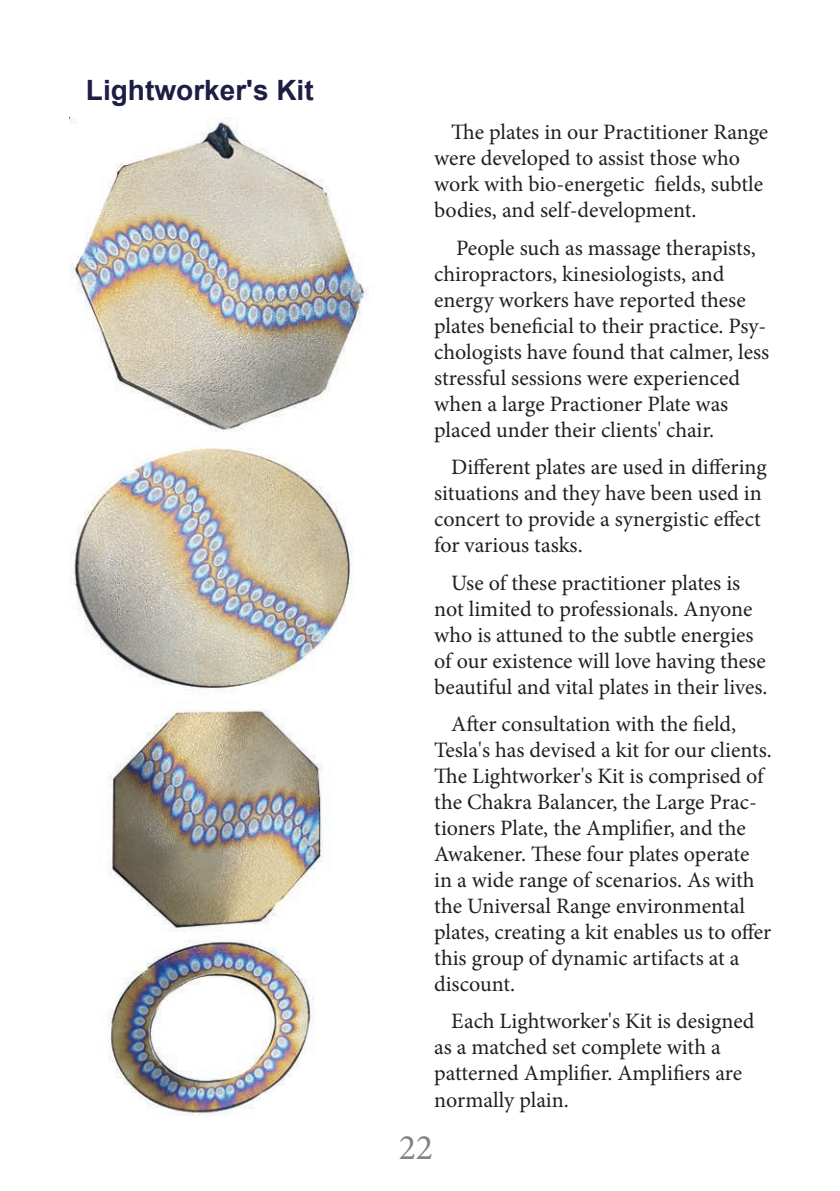
<style>
.page{position:relative;width:840px;height:1191px;background:#fff}
.page>*{position:absolute;margin:0;border:0;box-sizing:border-box;transform-origin:0 0}
.t1{font:36px "Minion Pro";color:#808285}
.t2{font:700 28px "Arial";color:#1e1e44}
.t3{font:22px/26px "Minion Pro";color:#231f20}
</style>
<div class="page">
<img style="left:69px;top:118px;width:300px;height:998px">
<svg style="left:261px;top:405px;width:79px;height:42px"></svg>
<p class="t2" style="left:86px;top:71px;width:229px">Lightworker's Kit</p>
<p class="t3" style="left:434px;top:119px;width:335px;text-indent:17px">The plates in our Practitioner Range were developed to assist those who work with bio-energetic fields, subtle bodies, and self-development.</p>
<p class="t3" style="left:434px;top:235px;width:336px;text-indent:22px">People such as massage therapists, chiropractors, kinesiologists, and energy workers have reported these plates beneficial to their practice. Psy&shy;chologists have found that calmer, less stressful sessions were experienced when a large Practioner Plate was placed under their clients' chair.</p>
<p class="t3" style="left:434px;top:454px;width:334px;text-indent:17px">Different plates are used in differing situations and they have been used in concert to provide a synergistic effect for various tasks.</p>
<p class="t3" style="left:434px;top:569px;width:335px;text-indent:17px">Use of these practitioner plates is not limited to professionals. Anyone who is attuned to the subtle energies of our existence will love having these beautiful and vital plates in their lives.</p>
<p class="t3" style="left:434px;top:711px;width:339px;text-indent:17px">After consultation with the field, Tesla's has devised a kit for our clients.<br>The Lightworker's Kit is comprised of the Chakra Balancer, the Large Prac&shy;tioners Plate, the Amplifier, and the Awakener. These four plates operate in a wide range of scenarios. As with the Universal Range environmental plates, creating a kit enables us to offer this group of dynamic artifacts at a discount.</p>
<p class="t3" style="left:434px;top:1008px;width:321px;text-indent:17px">Each Lightworker's Kit is designed as a matched set complete with a patterned Amplifier. Amplifiers are normally plain.</p>
<h1 class="t1" style="left:398px;top:1123px;width:36px">22</h1>
</div>
